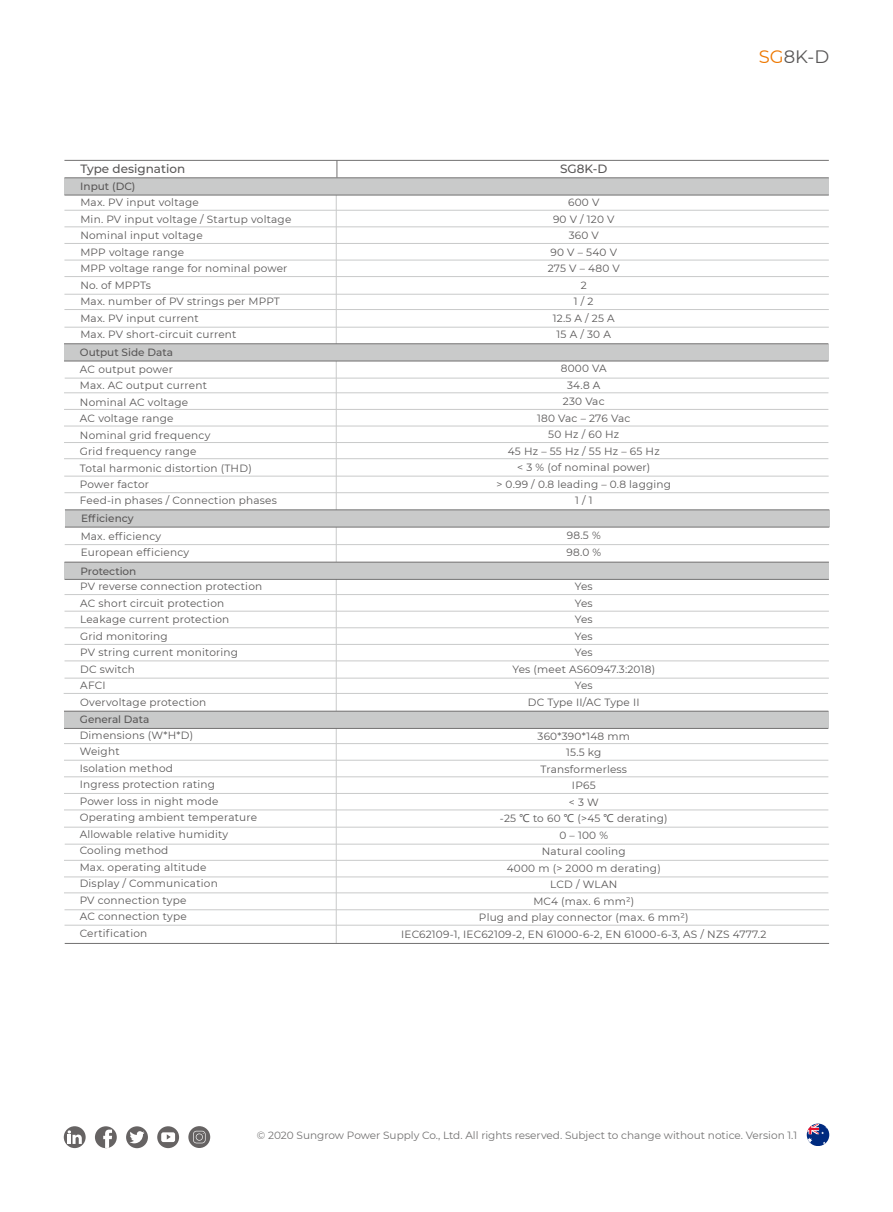
<style>
.page{position:relative;width:893px;height:1212px;background:#fff}
.page>*{position:absolute;margin:0;border:0;box-sizing:border-box;transform-origin:0 0}
.t1{font:18px "Montserrat";color:#595757}
.t2{font:500 12px "Montserrat";color:#595757}
.t3{font:10.5px/16.5px "Montserrat";letter-spacing:.02em;color:#595757}
.t4{font:10.5px "Montserrat";color:#727171}
.t5{font:500 10.5px "Montserrat";color:#595757}
.s1{color:#ee7800}
.s2{font-family:"Microsoft Ya Hei"}
</style>
<div class="page">
<svg style="left:807px;top:1124px;width:22px;height:22px"></svg>
<svg style="left:807px;top:1124px;width:21px;height:20px"></svg>
<div style="left:126px;top:1126px;width:22px;height:22px;background:#666363;border-radius:50%"></div>
<svg style="left:130px;top:1131px;width:15px;height:12px"></svg>
<svg style="left:64px;top:1126px;width:22px;height:22px"></svg>
<svg style="left:68px;top:1130px;width:14px;height:14px"></svg>
<div style="left:157px;top:1126px;width:22px;height:22px;background:#666363;border-radius:50%"></div>
<svg style="left:161px;top:1132px;width:14px;height:10px"></svg>
<div style="left:95px;top:1126px;width:22px;height:22px;background:#666363;border-radius:50%"></div>
<svg style="left:103px;top:1129px;width:9px;height:19px"></svg>
<svg style="left:188px;top:1126px;width:22px;height:22px"></svg>
<svg style="left:193px;top:1131px;width:13px;height:12px"></svg>
<hr style="left:336px;top:195px;width:1px;height:749px;background:#c9caca">
<svg style="left:64px;top:344px;width:764px;height:17px;background:#c5c5c5"></svg>
<div style="left:65px;top:563px;width:764px;height:16px;background:#c9caca"></div>
<div style="left:64px;top:712px;width:764px;height:16px;background:#c9caca"></div>
<svg style="left:65px;top:510px;width:764px;height:17px;background:#c5c5c5"></svg>
<hr style="left:64px;top:195px;width:765px;height:1px;background:#727171">
<hr style="left:64px;top:361px;width:764px;height:1px;background:#727171">
<hr style="left:65px;top:579px;width:764px;height:1px;background:#727171">
<hr style="left:64px;top:728px;width:764px;height:1px;background:#727171">
<hr style="left:65px;top:527px;width:764px;height:1px;background:#727171">
<hr style="left:64px;top:343px;width:764px;height:1px;background:#727171">
<hr style="left:65px;top:562px;width:764px;height:1px;background:#727171">
<hr style="left:64px;top:711px;width:764px;height:1px;background:#727171">
<hr style="left:65px;top:509px;width:764px;height:1px;background:#727171">
<svg style="left:64px;top:160px;width:765px;height:35px"></svg>
<hr style="left:64px;top:210px;width:765px;height:1px;background:#c9caca">
<hr style="left:65px;top:594px;width:764px;height:1px;background:#c9caca">
<hr style="left:64px;top:743px;width:764px;height:1px;background:#c9caca">
<hr style="left:64px;top:227px;width:765px;height:1px;background:#c9caca">
<hr style="left:64px;top:392px;width:764px;height:1px;background:#c9caca">
<hr style="left:65px;top:378px;width:764px;height:1px;background:#c9caca">
<hr style="left:65px;top:611px;width:764px;height:1px;background:#c9caca">
<hr style="left:64px;top:760px;width:764px;height:1px;background:#c9caca">
<hr style="left:64px;top:243px;width:765px;height:1px;background:#c9caca">
<hr style="left:64px;top:409px;width:764px;height:1px;background:#c9caca">
<hr style="left:65px;top:627px;width:764px;height:1px;background:#c9caca">
<hr style="left:64px;top:776px;width:764px;height:1px;background:#c9caca">
<hr style="left:64px;top:260px;width:765px;height:1px;background:#c9caca">
<hr style="left:64px;top:426px;width:764px;height:1px;background:#c9caca">
<hr style="left:65px;top:644px;width:764px;height:1px;background:#c9caca">
<hr style="left:64px;top:793px;width:764px;height:1px;background:#c9caca">
<hr style="left:64px;top:276px;width:765px;height:1px;background:#c9caca">
<hr style="left:64px;top:294px;width:765px;height:1px;background:#c9caca">
<hr style="left:64px;top:309px;width:765px;height:1px;background:#c9caca">
<hr style="left:64px;top:327px;width:765px;height:1px;background:#c9caca">
<hr style="left:64px;top:442px;width:764px;height:1px;background:#c9caca">
<hr style="left:65px;top:661px;width:764px;height:1px;background:#c9caca">
<hr style="left:64px;top:810px;width:764px;height:1px;background:#c9caca">
<hr style="left:65px;top:678px;width:764px;height:1px;background:#c9caca">
<hr style="left:64px;top:693px;width:764px;height:1px;background:#c9caca">
<hr style="left:64px;top:827px;width:764px;height:1px;background:#c9caca">
<hr style="left:65px;top:844px;width:764px;height:1px;background:#c9caca">
<hr style="left:64px;top:860px;width:764px;height:1px;background:#c9caca">
<hr style="left:64px;top:877px;width:764px;height:1px;background:#c9caca">
<hr style="left:64px;top:892px;width:764px;height:1px;background:#c9caca">
<hr style="left:65px;top:909px;width:764px;height:1px;background:#c9caca">
<hr style="left:65px;top:925px;width:764px;height:1px;background:#c9caca">
<hr style="left:64px;top:458px;width:764px;height:1px;background:#c9caca">
<hr style="left:64px;top:476px;width:765px;height:1px;background:#c9caca">
<hr style="left:64px;top:492px;width:765px;height:1px;background:#c9caca">
<hr style="left:65px;top:544px;width:764px;height:1px;background:#c9caca">
<hr style="left:65px;top:943px;width:764px;height:1px;background:#727171">
<p class="t2" style="left:80px;top:161px;width:106px">Type designation</p>
<p class="t3" style="left:80px;top:194px;width:212px">Max. PV input voltage<br>Min. PV input voltage / Startup voltage<br>Nominal input voltage<br>MPP voltage range<br>MPP voltage range for nominal power<br>No. of MPPTs<br>Max. number of PV strings per MPPT<br>Max. PV input current<br>Max. PV short-circuit current</p>
<p class="t5" style="left:80px;top:179px;width:57px">Input (DC)</p>
<p class="t5" style="left:80px;top:345px;width:95px">Output Side Data</p>
<p class="t3" style="left:80px;top:360px;width:198px">AC output power<br>Max. AC output current<br>Nominal AC voltage<br>AC voltage range<br>Nominal grid frequency<br>Grid frequency range<br>Total harmonic distortion (THD)<br>Power factor<br>Feed-in phases / Connection phases</p>
<p class="t5" style="left:81px;top:511px;width:54px">Efficiency</p>
<p class="t2" style="left:560px;top:161px;width:49px">SG8K-D</p>
<p class="t3" style="left:548px;top:194px;width:73px;text-align:center">600 V<br>90 V / 120 V<br>360 V<br>90 V – 540 V<br>275 V – 480 V<br>2<br>1 / 2<br>12.5 A / 25 A<br>15 A / 30 A</p>
<p class="t3" style="left:496px;top:360px;width:176px;text-align:center">8000 VA<br>34.8 A<br>230 Vac<br>180 Vac – 276 Vac<br>50 Hz / 60 Hz<br>45 Hz – 55 Hz / 55 Hz – 65 Hz<br>&lt; 3 % (of nominal power)<br>&gt; 0.99 / 0.8 leading – 0.8 lagging<br>1 / 1</p>
<p class="t3" style="left:81px;top:527px;width:110px">Max. efficiency<br>European efficiency</p>
<p class="t3" style="left:566px;top:527px;width:36px">98.5 %<br>98.0 %</p>
<p class="t3" style="left:80px;top:578px;width:183px">PV reverse connection protection<br>AC short circuit protection<br>Leakage current protection<br>Grid monitoring<br>PV string current monitoring<br>DC switch<br>AFCI<br>Overvoltage protection</p>
<p class="t3" style="left:512px;top:578px;width:144px;text-align:center">Yes<br>Yes<br>Yes<br>Yes<br>Yes<br>Yes (meet AS60947.3:2018)<br>Yes<br>DC Type II/AC Type II</p>
<p class="t5" style="left:80px;top:563px;width:57px">Protection</p>
<p class="t5" style="left:80px;top:712px;width:71px">General Data</p>
<h1 class="t1" style="left:759px;top:44px;width:72px"><span class="s1">SG</span>8K-D</h1>
<p class="t3" style="left:80px;top:726px;width:179px">Dimensions (W*H*D)<br>Weight<br>Isolation method<br>Ingress protection rating<br>Power loss in night mode<br>Operating ambient temperature<br>Allowable relative humidity<br>Cooling method<br>Max. operating altitude<br>Display / Communication<br>PV connection type<br>AC connection type<br>Certification</p>
<p class="t3" style="left:401px;top:727px;width:367px;text-align:center">360*390*148 mm<br>15.5 kg<br>Transformerless<br>IP65<br>&lt; 3 W<br>-25 <span class="s2">℃</span> to 60 <span class="s2">℃</span> (&gt;45 <span class="s2">℃</span> derating)<br>0 – 100 %<br>Natural cooling<br>4000 m (&gt; 2000 m derating)<br>LCD / WLAN<br>MC4 (max. 6 mm²)<br>Plug and play connector (max. 6 mm²)<br>IEC62109-1, IEC62109-2, EN 61000-6-2, EN 61000-6-3, AS / NZS 4777.2</p>
<p class="t4" style="left:257px;top:1127px;width:542px">© 2020 Sungrow Power Supply Co., Ltd. All rights reserved. Subject to change without notice. Version 1.1</p>
</div>
